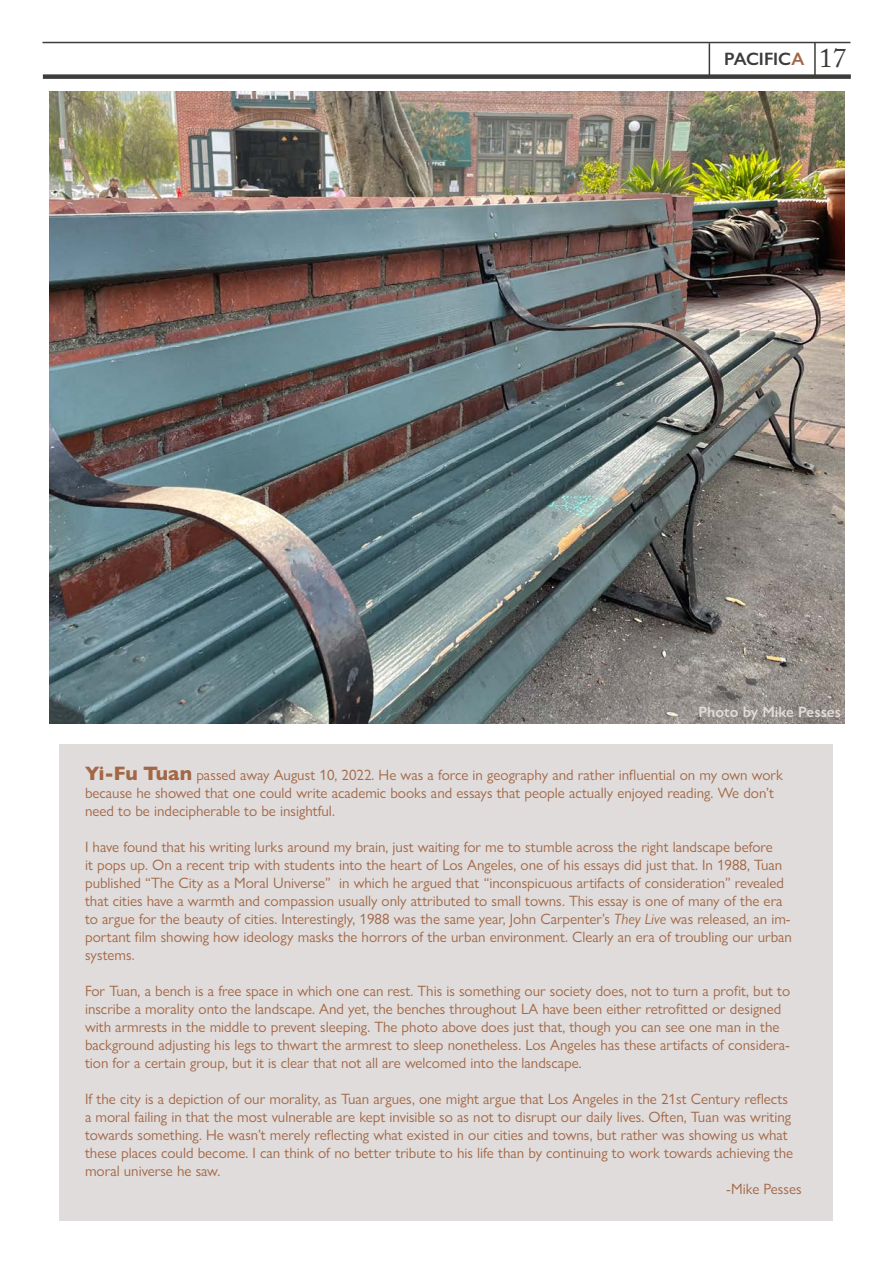
<style>
.page{position:relative;width:893px;height:1263px;background:#fff}
.page>*{position:absolute;margin:0;border:0;box-sizing:border-box;transform-origin:0 0}
.t1{font:600 18px "Gill Sans Nova";color:#3c3c3b}
.t2{font:15px/18px "Gill Sans Nova";color:#a26846}
.t3{font:600 15px "Gill Sans Nova";color:#e0dcdc}
.s1{color:#a26846}
.s2{font-family:"Adobe Caslon Pro";font-weight:400;font-size:27px}
.s3{font-weight:800;font-size:19.5px}
.s4{font-style:italic}
</style>
<div class="page">
<hr style="left:43px;top:42px;width:807px;height:1px;background:#3c3c3b">
<hr style="left:709px;top:43px;width:1px;height:34px;background:#3c3c3b">
<hr style="left:814px;top:42px;width:2px;height:34px;background:#3c3c3b">
<img style="left:49px;top:92px;width:795px;height:631px">
<div style="left:60px;top:744px;width:773px;height:476px;background:#e0dcdc"></div>
<div style="left:43px;top:74px;width:808px;height:5px;background:#3c3c3b"></div>
<p class="t1" style="left:724px;top:48px;width:123px">PACIFIC<span class="s1">A</span> <span class="s2">17</span></p>
<p class="t3" style="left:698px;top:703px;width:144px">Photo by Mike Pesses</p>
<p class="t2" style="left:85px;top:765px;width:699px"><span class="s3">Yi-Fu Tuan</span> passed away August 10, 2022. He was a force in geography and rather influential on my own work because he showed that one could write academic books and essays that people actually enjoyed reading. We don’t need to be indecipherable to be insightful.</p>
<p class="t2" style="left:85px;top:837px;width:708px">I have found that his writing lurks around my brain, just waiting for me to stumble across the right landscape before<br>it pops up. On a recent trip with students into the heart of Los Angeles, one of his essays did just that. In 1988, Tuan published “The City as a Moral Universe” in which he argued that “inconspicuous artifacts of consideration” revealed that cities have a warmth and compassion usually only attributed to small towns. This essay is one of many of the era to argue for the beauty of cities. Interestingly, 1988 was the same year, John Carpenter’s <span class="s4">They Live</span> was released, an im&shy;portant film showing how ideology masks the horrors of the urban environment. Clearly an era of troubling our urban systems.</p>
<p class="t2" style="left:85px;top:981px;width:707px">For Tuan, a bench is a free space in which one can rest. This is something our society does, not to turn a profit, but to inscribe a morality onto the landscape. And yet, the benches throughout LA have been either retrofitted or designed with armrests in the middle to prevent sleeping. The photo above does just that, though you can see one man in the background adjusting his legs to thwart the armrest to sleep nonetheless. Los Angeles has these artifacts of considera&shy;tion for a certain group, but it is clear that not all are welcomed into the landscape.</p>
<p class="t2" style="left:85px;top:1089px;width:705px">If the city is a depiction of our morality, as Tuan argues, one might argue that Los Angeles in the 21st Century reflects</p>
<p class="t2" style="left:85px;top:1107px;width:708px">a moral failing in that the most vulnerable are kept invisible so as not to disrupt our daily lives. Often, Tuan was writing</p>
<p class="t2" style="left:85px;top:1125px;width:704px">towards something. He wasn’t merely reflecting what existed in our cities and towns, but rather was showing us what</p>
<p class="t2" style="left:85px;top:1143px;width:710px">these places could become. I can think of no better tribute to his life than by continuing to work towards achieving the</p>
<p class="t2" style="left:85px;top:1161px;width:137px">moral universe he saw.</p>
<p class="t2" style="left:726px;top:1179px;width:77px">-Mike Pesses</p>
</div>
